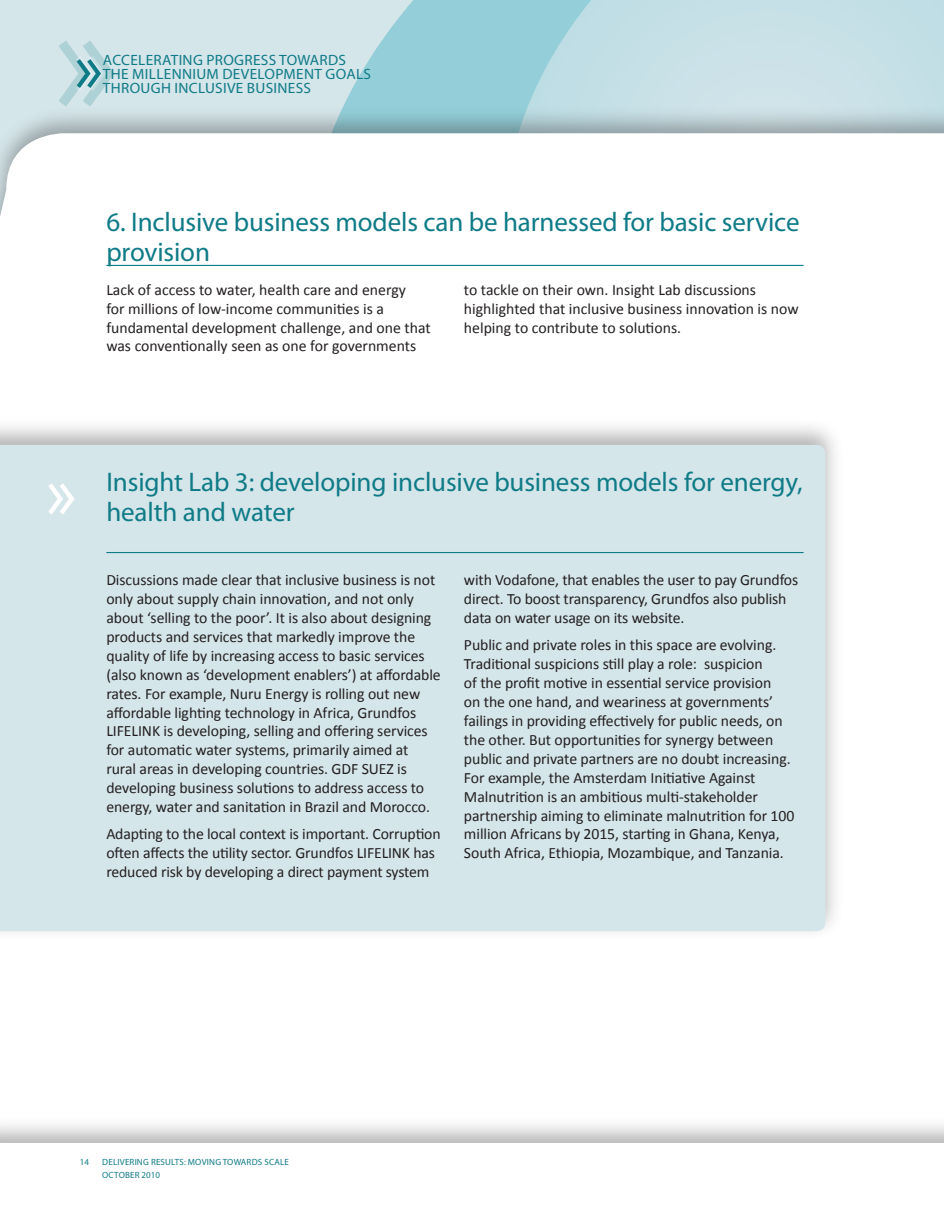
<style>
.page{position:relative;width:944px;height:1214px;background:#fff}
.page>*{position:absolute;margin:0;border:0;box-sizing:border-box;transform-origin:0 0}
.t1{font:27px/30px "Myriad Pro";letter-spacing:-.005em;color:#0f7b87}
.t2{font:15.75px/18.9px "Calibri";letter-spacing:-.005em;color:#231f20}
.t3{font:15px/14px "Myriad Pro";letter-spacing:.02em;color:#0f7b87}
.t4{font:9px/13.2px "Myriad Pro";letter-spacing:.02em;color:#0f7b87}
</style>
<div class="page">
<div style="left:0;top:0;width:944px;height:614px;background:#d5e6ea"></div>
<svg style="left:343px;top:0;width:158px;height:106px;fill:#94cfd9"></svg>
<svg style="left:501px;top:0;width:443px;height:106px"></svg>
<div style="left:0;top:106px;width:944px;height:1108px;background:#231f20;opacity:.35"></div>
<div style="left:0;top:133px;width:944px;height:982px;background:#fff"></div>
<div style="left:0;top:1115px;width:944px;height:99px;background:#231f20;opacity:.35"></div>
<svg style="left:0;top:1142px;width:944px;height:72px"></svg>
<div style="left:0;top:417px;width:844px;height:524px;background:#231f20;opacity:.35"></div>
<div style="left:0;top:445px;width:825px;height:486px;background:#d5e6ea"></div>
<svg style="left:58px;top:41px;width:56px;height:66px"></svg>
<hr style="left:106px;top:265px;width:697px;height:1px;background:#0f7b87">
<svg style="left:48px;top:483px;width:27px;height:31px"></svg>
<hr style="left:106px;top:552px;width:697px;height:1px;background:#0f7b87">
<p class="t3" style="left:103px;top:53px;width:270px">ACCELERATING PROGRESS TOWARDS<br>THE MILLENNIUM DEVELOPMENT GOALS<br>THROUGH INCLUSIVE BUSINESS</p>
<p class="t1" style="left:106px;top:207px;width:694px">6. Inclusive business models can be harnessed for basic service provision</p>
<p class="t2" style="left:106px;top:280px;width:326px">Lack of access to water, health care and energy<br>for millions of low-income communities is a fundamental development challenge, and one that was conventionally seen as one for governments</p>
<p class="t2" style="left:464px;top:280px;width:336px">to tackle on their own. Insight Lab discussions highlighted that inclusive business innovation is now helping to contribute to solutions.</p>
<p class="t1" style="left:106px;top:467px;width:697px">Insight Lab 3: developing inclusive business models for energy, health and water</p>
<p class="t2" style="left:106px;top:570px;width:336px">Discussions made clear that inclusive business is not only about supply chain innovation, and not only about ‘selling to the poor’. It is also about designing products and services that markedly improve the quality of life by increasing access to basic services (also known as ‘development enablers’) at affordable rates. For example, Nuru Energy is rolling out new affordable lighting technology in Africa, Grundfos LIFELINK is developing, selling and offering services for automatic water systems, primarily aimed at rural areas in developing countries. GDF SUEZ is developing business solutions to address access to energy, water and sanitation in Brazil and Morocco.</p>
<p class="t2" style="left:106px;top:825px;width:336px">Adapting to the local context is important. Corruption often affects the utility sector. Grundfos LIFELINK has reduced risk by developing a direct payment system</p>
<p class="t2" style="left:464px;top:570px;width:336px">with Vodafone, that enables the user to pay Grundfos direct. To boost transparency, Grundfos also publish data on water usage on its website.</p>
<p class="t2" style="left:464px;top:636px;width:332px">Public and private roles in this space are evolving.<br>Traditional suspicions still play a role: suspicion<br>of the profit motive in essential service provision<br>on the one hand, and weariness at governments’ failings in providing effectively for public needs, on the other. But opportunities for synergy between public and private partners are no doubt increasing.<br>For example, the Amsterdam Initiative Against Malnutrition is an ambitious multi-stakeholder partnership aiming to eliminate malnutrition for 100 million Africans by 2015, starting in Ghana, Kenya, South Africa, Ethiopia, Mozambique, and Tanzania.</p>
<p class="t4" style="left:80px;top:1155px;width:11px">14</p>
<p class="t4" style="left:102px;top:1155px;width:188px">DELIVERING RESULTS: MOVING TOWARDS SCALE<br>OCTOBER 2010</p>
</div>
